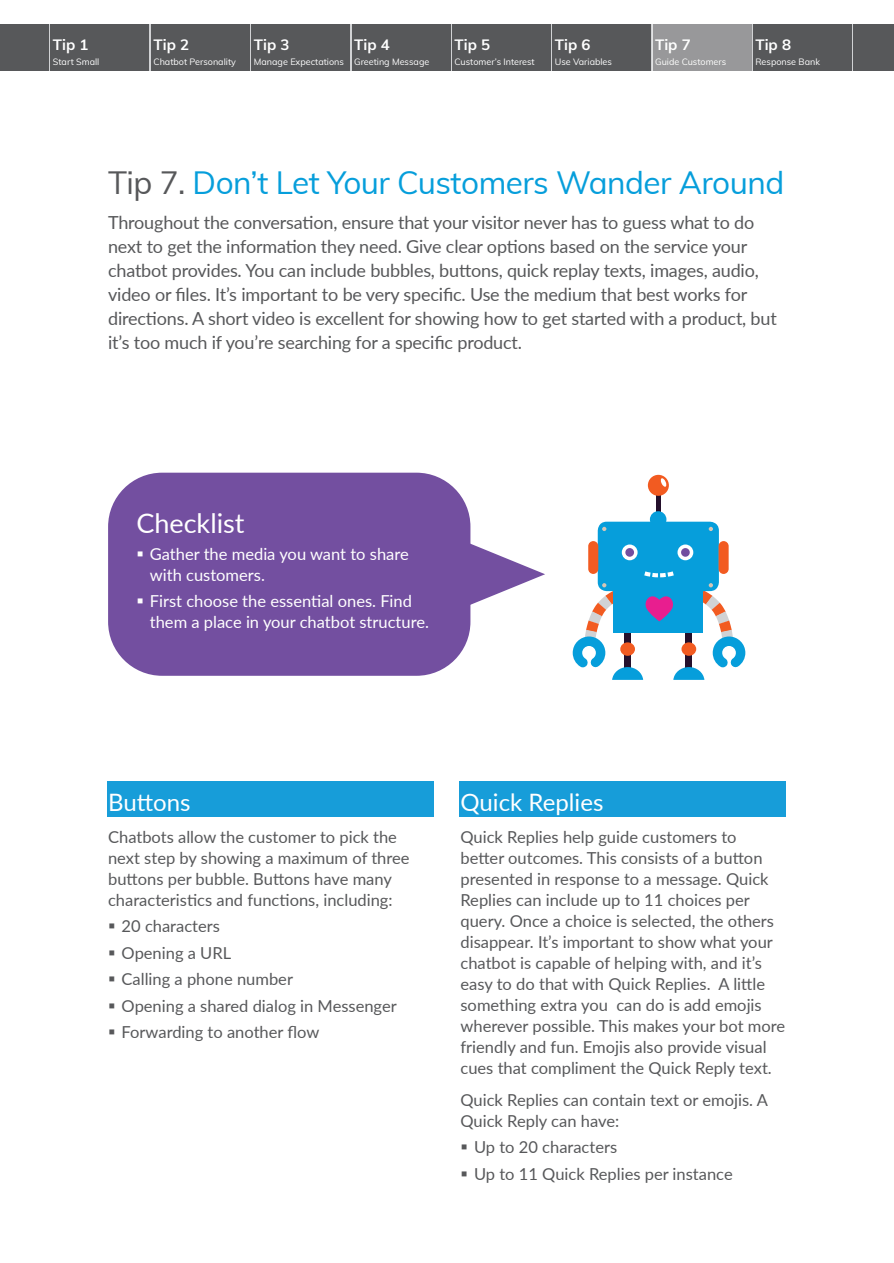
<style>
.page{position:relative;width:894px;height:1263px;background:#fff}
.page>*{position:absolute;margin:0;border:0;box-sizing:border-box;transform-origin:0 0}
.Subhead{font:31.5px "Muli";letter-spacing:-.015em;color:#069edb}
.Checklist_head{font:27px "Lato";color:#fff}
.t1{font:24px "Lato";color:#fff}
.Body{font:18px/24px "Lato";letter-spacing:-.01em;color:#57585a}
.t2{font:16.5px/21px "Lato";color:#57585a}
.t3{font:16.5px/21px "Lato";color:#fff}
.t4{font:700 15px "Muli";color:#fff}
.t5{font:9px "Muli";color:#fff}
.s1{color:#57585a}
</style>
<div class="page">
<div style="left:0;top:24px;width:48px;height:46px;background:#57585a"></div>
<div style="left:51px;top:24px;width:98px;height:46px;background:#57585a"></div>
<div style="left:151px;top:24px;width:99px;height:46px;background:#57585a"></div>
<div style="left:251px;top:24px;width:99px;height:46px;background:#57585a"></div>
<div style="left:352px;top:24px;width:98px;height:46px;background:#57585a"></div>
<div style="left:452px;top:24px;width:98px;height:46px;background:#57585a"></div>
<div style="left:552px;top:24px;width:98px;height:46px;background:#57585a"></div>
<div style="left:752px;top:24px;width:99px;height:46px;background:#57585a"></div>
<div style="left:853px;top:24px;width:40px;height:46px;background:#57585a"></div>
<svg style="left:468px;top:511px;width:77px;height:127px"></svg>
<div style="left:108px;top:472px;width:362px;height:204px;background:#734fa0;border-radius:54px"></div>
<div style="left:107px;top:781px;width:326px;height:36px;background:#179dd9"></div>
<div style="left:459px;top:781px;width:326px;height:36px;background:#179dd9"></div>
<div style="left:655px;top:490px;width:5px;height:28px;background:#24102c"></div>
<div style="left:649px;top:511px;width:17px;height:17px;background:#069edb;border-radius:50%"></div>
<div style="left:647px;top:475px;width:21px;height:21px;background:#f25b21;border-radius:50%"></div>
<svg style="left:660px;top:478px;width:6px;height:9px"></svg>
<div style="left:597px;top:521px;width:121px;height:70px;background:#069edb;border-radius:9px"></div>
<svg style="left:677px;top:544px;width:16px;height:16px"></svg>
<svg style="left:680px;top:548px;width:9px;height:9px"></svg>
<svg style="left:621px;top:544px;width:16px;height:16px"></svg>
<div style="left:625px;top:548px;width:8px;height:9px;background:#724e9f;border-radius:50%"></div>
<div style="left:718px;top:541px;width:10px;height:33px;background:#f25b21;border-radius:5px"></div>
<div style="left:588px;top:541px;width:10px;height:33px;background:#f25b21;border-radius:5px"></div>
<svg style="left:708px;top:527px;width:4px;height:4px"></svg>
<svg style="left:602px;top:527px;width:4px;height:4px"></svg>
<svg style="left:572px;top:583px;width:173px;height:97px"></svg>
<svg style="left:644px;top:571px;width:29px;height:6px"></svg>
<div style="left:651px;top:24px;width:100px;height:48px;background:#98989a"></div>
<p class="t4" style="left:53px;top:34px;width:37px">Tip 1</p>
<p class="t5" style="left:53px;top:55px;width:48px">Start Small</p>
<p class="t4" style="left:153px;top:34px;width:37px">Tip 2</p>
<p class="t5" style="left:153px;top:55px;width:84px">Chatbot Personality</p>
<p class="t4" style="left:254px;top:34px;width:37px">Tip 3</p>
<p class="t5" style="left:254px;top:55px;width:91px">Manage Expectations</p>
<p class="t4" style="left:354px;top:34px;width:37px">Tip 4</p>
<p class="t5" style="left:354px;top:55px;width:77px">Greeting Message</p>
<p class="t4" style="left:454px;top:34px;width:37px">Tip 5</p>
<p class="t5" style="left:454px;top:55px;width:82px">Customer’s Interest</p>
<p class="t4" style="left:554px;top:34px;width:37px">Tip 6</p>
<p class="t5" style="left:554px;top:55px;width:59px">Use Variables</p>
<p class="t4" style="left:654px;top:34px;width:37px">Tip 7</p>
<p class="t5" style="left:654px;top:55px;width:73px">Guide Customers</p>
<p class="t4" style="left:755px;top:34px;width:37px">Tip 8</p>
<p class="t5" style="left:755px;top:55px;width:66px">Response Bank</p>
<p class="Subhead" style="left:108px;top:159px;width:677px"><span class="s1">Tip 7.</span> Don’t Let Your Customers Wander Around</p>
<p class="Body" style="left:108px;top:209px;width:670px">Throughout the conversation, ensure that your visitor never has to guess what to do next to get the information they need. Give clear options based on the service your chatbot provides. You can include bubbles, buttons, quick replay texts, images, audio, video or files. It’s important to be very specific. Use the medium that best works for directions. A short video is excellent for showing how to get started with a product, but it’s too much if you’re searching for a specific product.</p>
<p class="Checklist_head" style="left:136px;top:504px;width:110px">Checklist</p>
<p class="t3" style="left:150px;top:542px;width:260px">Gather the media you want to share with customers.</p>
<p class="t3" style="left:150px;top:590px;width:280px">First choose the essential ones. Find them a place in your chatbot structure.</p>
<p class="t1" style="left:108px;top:785px;width:84px">Buttons</p>
<p class="t2" style="left:108px;top:825px;width:303px">Chatbots allow the customer to pick the next step by showing a maximum of three buttons per bubble. Buttons have many characteristics and functions, including:</p>
<p class="t2" style="left:122px;top:915px;width:100px">20 characters</p>
<p class="t2" style="left:122px;top:941px;width:111px">Opening a URL</p>
<p class="t2" style="left:122px;top:968px;width:173px">Calling a phone number</p>
<p class="t2" style="left:122px;top:994px;width:276px">Opening a shared dialog in Messenger</p>
<p class="t2" style="left:122px;top:1020px;width:199px">Forwarding to another flow</p>
<p class="t1" style="left:460px;top:785px;width:144px">Quick Replies</p>
<p class="t2" style="left:460px;top:825px;width:326px">Quick Replies help guide customers to<br>better outcomes. This consists of a button presented in response to a message. Quick Replies can include up to 11 choices per query. Once a choice is selected, the others disappear. It’s important to show what your chatbot is capable of helping with, and it’s easy to do that with Quick Replies. A little something extra you can do is add emojis wherever possible. This makes your bot more friendly and fun. Emojis also provide visual cues that compliment the Quick Reply text.</p>
<p class="t2" style="left:460px;top:1088px;width:309px">Quick Replies can contain text or emojis. A<br>Quick Reply can have:</p>
<p class="t2" style="left:474px;top:1136px;width:145px">Up to 20 characters</p>
<p class="t2" style="left:474px;top:1162px;width:260px">Up to 11 Quick Replies per instance</p>
</div>
